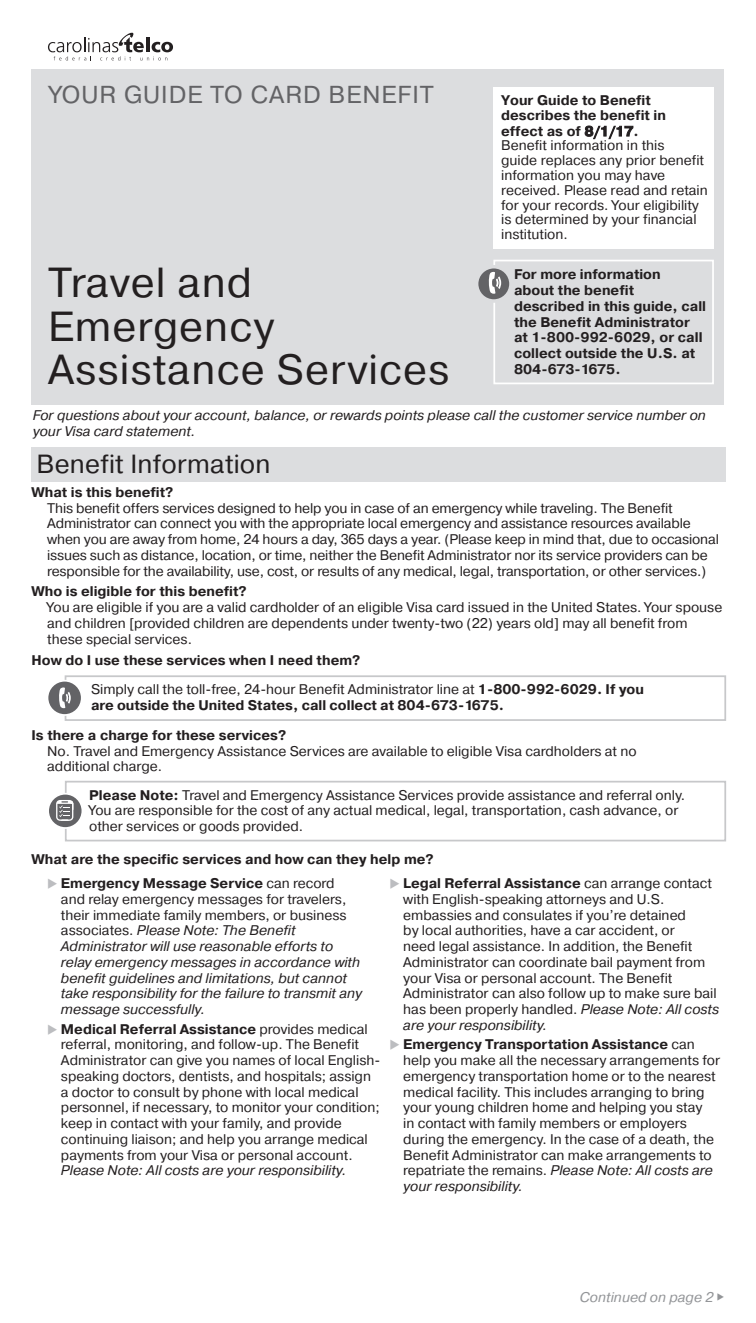
<style>
.page{position:relative;width:756px;height:1323px;background:#fff}
.page>*{position:absolute;margin:0;border:0;box-sizing:border-box;transform-origin:0 0}
.t1{font:42px/43.8px "Visa";letter-spacing:.025em;color:#231f20}
.t2{font:26.25px "Visa";letter-spacing:.01em;color:#231f20}
.t3{font:24.5px "Visa";letter-spacing:.04em;color:#636366}
.BULLETS{font:14px/15.8px "Visa";color:#231f20}
.BODY_END_of_Section{font:14px/15.8px "Visa";letter-spacing:-.01em;color:#231f20}
.BODY{font:700 14px/15.8px "Visa";color:#231f20}
.BULLETS-2{font:italic 14px/15.8px "Visa";color:#231f20}
.BODY-2{font:14px/15.8px "Visa";color:#231f20}
.Subhead{font:700 14px "Visa";color:#231f20}
.BODY-3{font:italic 14px/15.8px "Visa";color:#231f20}
.BODY-4{font:italic 14px "Visa";color:#939598}
.s1{font-weight:400}
.s2{font-weight:700}
.s3{color:#bcbdc0}
.s4{font-weight:700;font-style:normal}
.s5{font-style:normal}
.s6{font-style:italic}
</style>
<div class="page">
<div style="left:32px;top:69px;width:692px;height:336px;background:#dcdddf"></div>
<div style="left:493px;top:87px;width:221px;height:161px;background:#fff"></div>
<div style="left:493px;top:260px;width:221px;height:124px;border:2px solid #fff"></div>
<svg style="left:48px;top:33px;width:125px;height:27px"></svg>
<div style="left:31px;top:447px;width:694px;height:34px;background:#dcdddf"></div>
<svg style="left:477px;top:267px;width:34px;height:34px"></svg>
<svg style="left:488px;top:271px;width:13px;height:23px"></svg>
<div style="left:475px;top:265px;width:38px;height:38px;border:4px solid #dcdddf;border-radius:50%"></div>
<div style="left:65px;top:781px;width:661px;height:60px;border:2px solid #c7c8ca"></div>
<svg style="left:48px;top:794px;width:34px;height:34px"></svg>
<div style="left:47px;top:793px;width:36px;height:36px;border:2px solid #fff;border-radius:50%"></div>
<svg style="left:57px;top:800px;width:16px;height:21px"></svg>
<div style="left:65px;top:675px;width:661px;height:46px;border:2px solid #c7c8ca"></div>
<div style="left:48px;top:681px;width:34px;height:34px;background:#636366;border-radius:50%"></div>
<svg style="left:59px;top:687px;width:12px;height:22px"></svg>
<div style="left:47px;top:680px;width:36px;height:36px;border:2px solid #fff;border-radius:50%"></div>
<p class="t3" style="left:50px;top:79px;width:386px">YOUR GUIDE TO CARD BENEFIT</p>
<p class="t1" style="left:48px;top:261px;width:403px">Travel and<br>Emergency<br>Assistance Services</p>
<p class="BODY" style="left:501px;top:93px;width:166px">Your Guide to Benefit describes the benefit in effect as of 8/1/17.</p>
<p class="BODY_END_of_Section" style="left:501px;top:138px;width:208px;line-height:14.9px">Benefit information in this<br>guide replaces any prior benefit information you may have received. Please read and retain for your records. Your eligibility is determined by your financial institution.</p>
<p class="BODY" style="left:514px;top:267px;width:194px">For more information<br>about the benefit described in this guide, call the Benefit Administrator at 1-800-992-6029, or call collect outside the U.S. at<br>804-673-1675.</p>
<p class="BODY-3" style="left:33px;top:408px;width:675px">For questions about your account, balance, or rewards points please call the customer service number on your Visa card statement.</p>
<p class="t2" style="left:36px;top:448px;width:236px">Benefit Information</p>
<p class="Subhead" style="left:32px;top:483px;width:143px">What is this benefit?</p>
<p class="BODY_END_of_Section" style="left:47px;top:500px;width:673px">This benefit offers services designed to help you in case of an emergency while traveling. The Benefit Administrator can connect you with the appropriate local emergency and assistance resources available when you are away from home, 24 hours a day, 365 days a year. (Please keep in mind that, due to occasional issues such as distance, location, or time, neither the Benefit Administrator nor its service providers can be responsible for the availability, use, cost, or results of any medical, legal, transportation, or other services.)</p>
<p class="Subhead" style="left:32px;top:583px;width:217px">Who is eligible for this benefit?</p>
<p class="BODY_END_of_Section" style="left:47px;top:600px;width:677px">You are eligible if you are a valid cardholder of an eligible Visa card issued in the United States. Your spouse and children [provided children are dependents under twenty-two (22) years old] may all benefit from these special services.</p>
<p class="Subhead" style="left:32px;top:651px;width:330px">How do I use these services when I need them?</p>
<p class="BODY" style="left:91px;top:682px;width:555px"><span class="s1">Simply call the toll-free, 24-hour Benefit Administrator line at</span> 1-800-992-6029. If you are outside the United States, call collect at 804-673-1675.</p>
<p class="Subhead" style="left:32px;top:726px;width:256px">Is there a charge for these services?</p>
<p class="BODY_END_of_Section" style="left:47px;top:743px;width:591px">No. Travel and Emergency Assistance Services are available to eligible Visa cardholders at no additional charge.</p>
<p class="BODY-2" style="left:89px;top:787px;width:598px"><span class="s2">Please Note:</span> Travel and Emergency Assistance Services provide assistance and referral only.<br>You are responsible for the cost of any actual medical, legal, transportation, cash advance, or other services or goods provided.</p>
<p class="Subhead" style="left:32px;top:850px;width:404px">What are the specific services and how can they help me?</p>
<p class="BULLETS-2" style="left:61px;top:876px;width:303px;text-indent:-14px"><span class="s3">◆</span> <span class="s4">Emergency Message Service</span> <span class="s5">can record and relay emergency messages for travelers, their immediate family members, or business associates.</span> Please Note: The Benefit Administrator will use reasonable efforts to relay emergency messages in accordance with benefit guidelines and limitations, but cannot take responsibility for the failure to transmit any message successfully.</p>
<p class="BULLETS" style="left:61px;top:1021px;width:321px;text-indent:-14px"><span class="s3">◆</span> <span class="s2">Medical Referral Assistance</span> provides medical referral, monitoring, and follow-up. The Benefit Administrator can give you names of local English&shy;speaking doctors, dentists, and hospitals; assign a doctor to consult by phone with local medical personnel, if necessary, to monitor your condition; keep in contact with your family, and provide continuing liaison; and help you arrange medical payments from your Visa or personal account.<br><span class="s6">Please Note: All costs are your responsibility.</span></p>
<p class="BULLETS" style="left:403px;top:876px;width:317px;text-indent:-14px"><span class="s3">◆</span> <span class="s2">Legal Referral Assistance</span> can arrange contact with English-speaking attorneys and U.S. embassies and consulates if you’re detained<br>by local authorities, have a car accident, or<br>need legal assistance. In addition, the Benefit Administrator can coordinate bail payment from your Visa or personal account. The Benefit Administrator can also follow up to make sure bail has been properly handled. <span class="s6">Please Note: All costs are your responsibility.</span></p>
<p class="BULLETS" style="left:403px;top:1037px;width:318px;text-indent:-14px"><span class="s3">◆</span> <span class="s2">Emergency Transportation Assistance</span> can help you make all the necessary arrangements for emergency transportation home or to the nearest medical facility. This includes arranging to bring your young children home and helping you stay<br>in contact with family members or employers during the emergency. In the case of a death, the Benefit Administrator can make arrangements to repatriate the remains. <span class="s6">Please Note: All costs are your responsibility.</span></p>
<p class="BODY-4" style="left:580px;top:1288px;width:146px">Continued on page 2 ◆</p>
</div>
